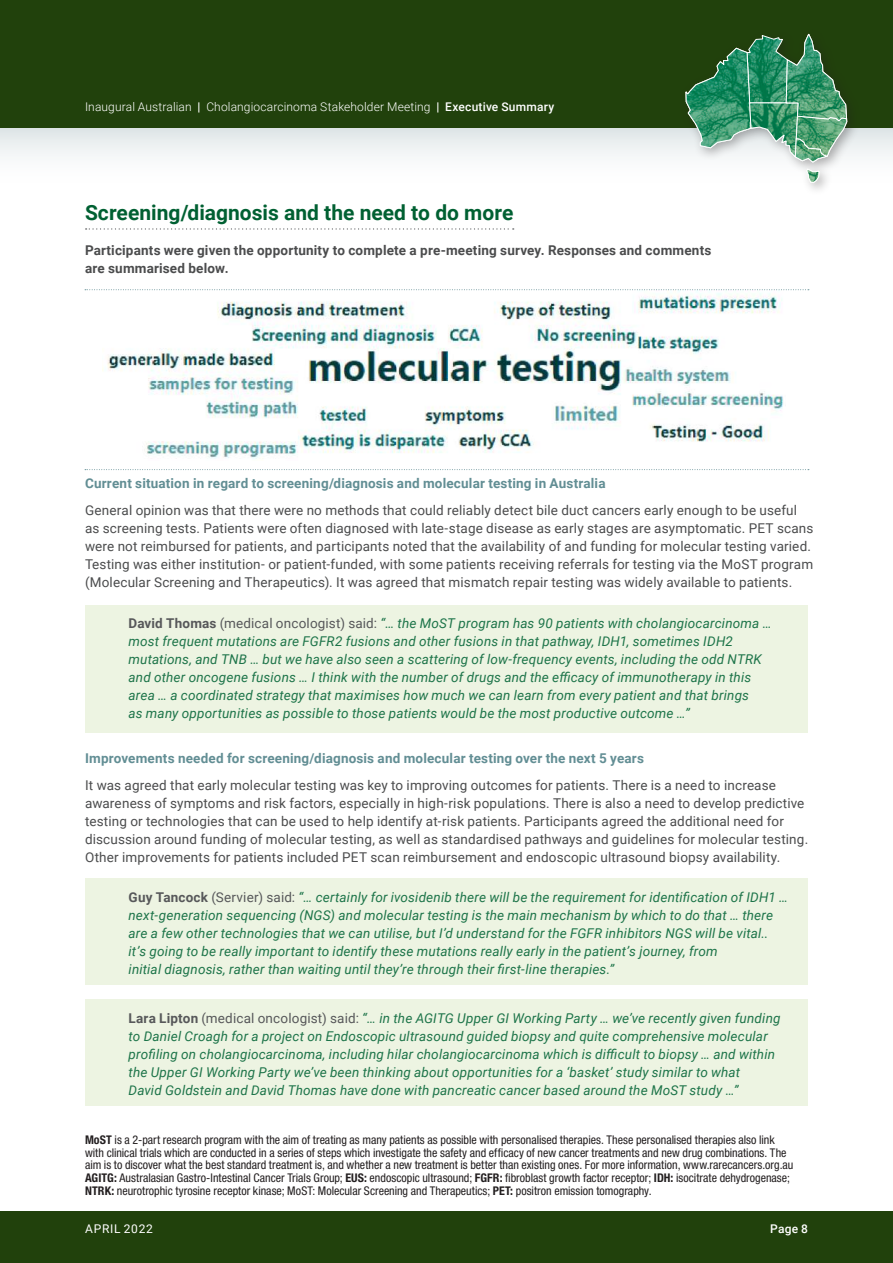
<style>
.page{position:relative;width:893px;height:1263px;background:#fff}
.page>*{position:absolute;margin:0;border:0;box-sizing:border-box;transform-origin:0 0}
.t1{font:700 21px "Roboto";color:#006032}
.t2{font:italic 13.5px/18px "Roboto";letter-spacing:.01em;color:#1d7449}
.t3{font:13.5px/18px "Roboto";letter-spacing:.01em;color:#4b4c4d}
.t4{font:700 13.5px "Roboto";letter-spacing:.01em;color:#628e94}
.t5{font:700 13.5px/18px "Roboto";letter-spacing:.015em;color:#4b4c4d}
.t6{font:condensed 12px/12.8px "Helvetica Neue LT Std";color:#231f20}
.t7{font:300 12px "Roboto";letter-spacing:.01em;color:#fff}
.t8{font:12px "Roboto";letter-spacing:.06em;color:#fff}
.t9{font:500 12px "Roboto";color:#fff}
.s1{font-weight:500}
.s2{font-weight:700;font-style:normal;color:#57585a}
.s3{font-style:normal;color:#57585a}
.s4{font-weight:700}
</style>
<div class="page">
<svg style="left:0;top:128px;width:893px;height:28px;fill:#eaeeef"></svg>
<div style="left:0;top:0;width:893px;height:128px;background:#21410c"></div>
<svg style="left:86px;top:228px;width:428px;height:2px"></svg>
<div style="left:0;top:1212px;width:893px;height:51px;background:#21410c"></div>
<div style="left:85px;top:605px;width:723px;height:127px;background:#edf4e2"></div>
<div style="left:85px;top:878px;width:723px;height:107px;background:#edf4e2"></div>
<div style="left:85px;top:1000px;width:723px;height:106px;background:#edf4e2"></div>
<img style="left:102px;top:291px;width:681px;height:168px">
<svg style="left:85px;top:289px;width:724px;height:1px"></svg>
<svg style="left:85px;top:469px;width:724px;height:1px"></svg>
<div style="left:679px;top:28px;width:181px;height:168px;background:#231f20;opacity:.35"></div>
<svg style="left:685px;top:33px;width:162px;height:150px"></svg>
<p class="t7" style="left:85px;top:98px;width:471px">Inaugural Australian <span class="s1">|</span> Cholangiocarcinoma Stakeholder Meeting <span class="s1">| Executive Summary</span></p>
<h1 class="t1" style="left:85px;top:198px;width:430px">Screening/diagnosis and the need to do more</h1>
<p class="t5" style="left:85px;top:241px;width:628px">Participants were given the opportunity to complete a pre-meeting survey. Responses and comments are summarised below.</p>
<p class="t4" style="left:85px;top:474px;width:522px">Current situation in regard to screening/diagnosis and molecular testing in Australia</p>
<p class="t3" style="left:85px;top:500px;width:730px">General opinion was that there were no methods that could reliably detect bile duct cancers early enough to be useful as screening tests. Patients were often diagnosed with late-stage disease as early stages are asymptomatic. PET scans were not reimbursed for patients, and participants noted that the availability of and funding for molecular testing varied.<br>Testing was either institution- or patient-funded, with some patients receiving referrals for testing via the MoST program (Molecular Screening and Therapeutics). It was agreed that mismatch repair testing was widely available to patients.</p>
<p class="t2" style="left:129px;top:614px;width:644px"><span class="s2">David Thomas</span> <span class="s3">(medical oncologist) said:</span> “… the MoST program has 90 patients with cholangiocarcinoma … most frequent mutations are FGFR2 fusions and other fusions in that pathway, IDH1, sometimes IDH2 mutations, and TNB … but we have also seen a scattering of low-frequency events, including the odd NTRK and other oncogene fusions … I think with the number of drugs and the efficacy of immunotherapy in this area … a coordinated strategy that maximises how much we can learn from every patient and that brings<br>as many opportunities as possible to those patients would be the most productive outcome …”</p>
<p class="t4" style="left:85px;top:749px;width:560px">Improvements needed for screening/diagnosis and molecular testing over the next 5 years</p>
<p class="t3" style="left:85px;top:775px;width:725px">It was agreed that early molecular testing was key to improving outcomes for patients. There is a need to increase awareness of symptoms and risk factors, especially in high-risk populations. There is also a need to develop predictive testing or technologies that can be used to help identify at-risk patients. Participants agreed the additional need for discussion around funding of molecular testing, as well as standardised pathways and guidelines for molecular testing.<br>Other improvements for patients included PET scan reimbursement and endoscopic ultrasound biopsy availability.</p>
<p class="t2" style="left:129px;top:887px;width:661px"><span class="s2">Guy Tancock</span> <span class="s3">(Servier) said:</span> “… certainly for ivosidenib there will be the requirement for identification of IDH1 … next-generation sequencing (NGS) and molecular testing is the main mechanism by which to do that … there are a few other technologies that we can utilise, but I’d understand for the FGFR inhibitors NGS will be vital.. it’s going to be really important to identify these mutations really early in the patient’s journey, from<br>initial diagnosis, rather than waiting until they’re through their first-line therapies.”</p>
<p class="t2" style="left:129px;top:1009px;width:653px"><span class="s2">Lara Lipton</span> <span class="s3">(medical oncologist) said:</span> “… in the AGITG Upper GI Working Party … we’ve recently given funding to Daniel Croagh for a project on Endoscopic ultrasound guided biopsy and quite comprehensive molecular profiling on cholangiocarcinoma, including hilar cholangiocarcinoma which is difficult to biopsy … and within the Upper GI Working Party we’ve been thinking about opportunities for a ‘basket’ study similar to what<br>David Goldstein and David Thomas have done with pancreatic cancer based around the MoST study …”</p>
<p class="t6" style="left:85px;top:1133px;width:710px"><span class="s4">MoST</span> is a 2-part research program with the aim of treating as many patients as possible with personalised therapies. These personalised therapies also link with clinical trials which are conducted in a series of steps which investigate the safety and efficacy of new cancer treatments and new drug combinations. The aim is to discover what the best standard treatment is, and whether a new treatment is better than existing ones. For more information, www.rarecancers.org.au <span class="s4">AGITG:</span> Australasian Gastro-Intestinal Cancer Trials Group; <span class="s4">EUS:</span> endoscopic ultrasound; <span class="s4">FGFR:</span> fibroblast growth factor receptor; <span class="s4">IDH:</span> isocitrate dehydrogenase; <span class="s4">NTRK:</span> neurotrophic tyrosine receptor kinase; MoST: Molecular Screening and Therapeutics; <span class="s4">PET:</span> positron emission tomography.</p>
<p class="t8" style="left:85px;top:1220px;width:69px">APRIL 2022</p>
<p class="t9" style="left:770px;top:1220px;width:39px">Page 8</p>
</div>
